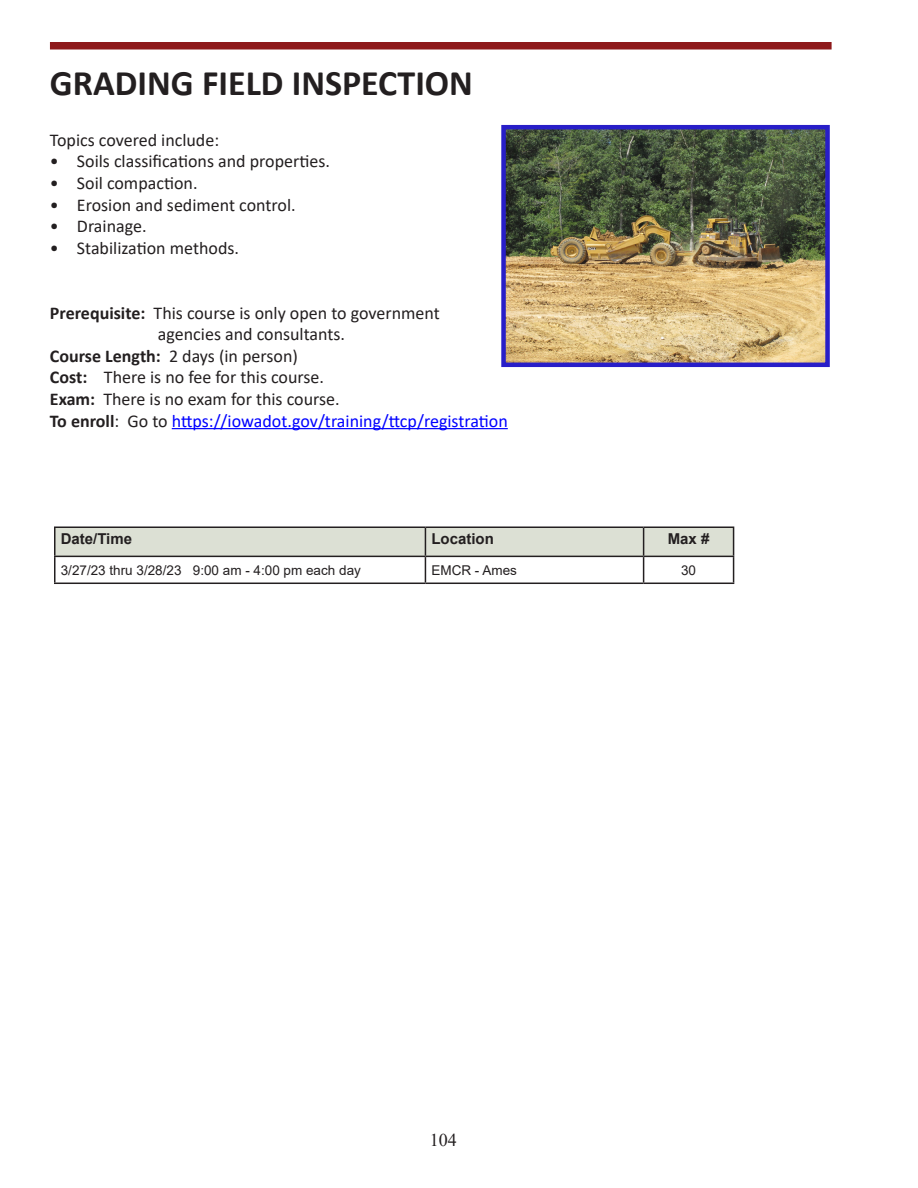
<style>
.page{position:relative;width:918px;height:1188px;background:#fff}
.page>*{position:absolute;margin:0;border:0;box-sizing:border-box;transform-origin:0 0}
.t1{font:700 36px "Calibri";color:#231f20}
.t2{font:18px "Calibri";color:#231f20}
.t3{font:18px "Calibri";color:#00f}
.t4{font:18px "Times New Roman";color:#231f20}
.t5{font:700 15px "Arial";color:#231f20}
.t6{font:13.5px "Arial";color:#231f20}
.s1{font-weight:700}
.s2{font-weight:700;color:#231f20}
.s3{color:#231f20}
</style>
<div class="page">
<div style="left:50px;top:42px;width:782px;height:8px;background:#8e191b"></div>
<hr style="left:172px;top:428px;width:336px;height:1px;background:#00f">
<img style="left:506px;top:130px;width:319px;height:232px">
<div style="left:501px;top:125px;width:329px;height:242px;border:4px solid #281ec8"></div>
<hr style="left:54px;top:526px;width:371px;height:2px;background:#231f20">
<hr style="left:54px;top:528px;width:2px;height:28px;background:#231f20">
<hr style="left:425px;top:526px;width:219px;height:2px;background:#231f20">
<hr style="left:644px;top:526px;width:90px;height:2px;background:#231f20">
<hr style="left:54px;top:556px;width:371px;height:1px;background:#231f20">
<hr style="left:54px;top:557px;width:2px;height:26px;background:#231f20">
<svg style="left:55px;top:527px;width:679px;height:56px"></svg>
<hr style="left:54px;top:583px;width:371px;height:1px;background:#231f20">
<hr style="left:425px;top:583px;width:219px;height:1px;background:#231f20">
<hr style="left:644px;top:583px;width:90px;height:1px;background:#231f20">
<p class="t1" style="left:50px;top:57px;width:425px">GRADING FIELD INSPECTION</p>
<p class="t2" style="left:50px;top:127px;width:171px">Topics covered include:</p>
<p class="t2" style="left:50px;top:149px;width:282px">• Soils classifications and properties.</p>
<p class="t2" style="left:50px;top:171px;width:149px">• Soil compaction.</p>
<p class="t2" style="left:50px;top:192px;width:247px">• Erosion and sediment control.</p>
<p class="t2" style="left:50px;top:214px;width:98px">• Drainage.</p>
<p class="t2" style="left:50px;top:235px;width:191px">• Stabilization methods.</p>
<p class="t2" style="left:50px;top:300px;width:391px"><span class="s1">Prerequisite:</span> This course is only open to government</p>
<p class="t2" style="left:158px;top:322px;width:189px">agencies and consultants.</p>
<p class="t2" style="left:50px;top:343px;width:250px"><span class="s1">Course Length:</span> 2 days (in person)</p>
<p class="t2" style="left:50px;top:365px;width:276px"><span class="s1">Cost:</span> There is no fee for this course.</p>
<p class="t2" style="left:50px;top:387px;width:291px"><span class="s1">Exam:</span> There is no exam for this course.</p>
<p class="t3" style="left:50px;top:408px;width:459px"><span class="s2">To enroll</span><span class="s3">: Go to</span> https://iowadot.gov/training/ttcp/registration</p>
<p class="t5" style="left:61px;top:528px;width:73px">Date/Time</p>
<p class="t5" style="left:431px;top:528px;width:64px">Location</p>
<p class="t5" style="left:668px;top:528px;width:43px">Max #</p>
<p class="t6" style="left:61px;top:561px;width:302px">3/27/23 thru 3/28/23 9:00 am - 4:00 pm each day</p>
<p class="t6" style="left:431px;top:561px;width:87px">EMCR - Ames</p>
<p class="t6" style="left:681px;top:561px;width:17px">30</p>
<p class="t4" style="left:430px;top:1128px;width:28px">104</p>
</div>
